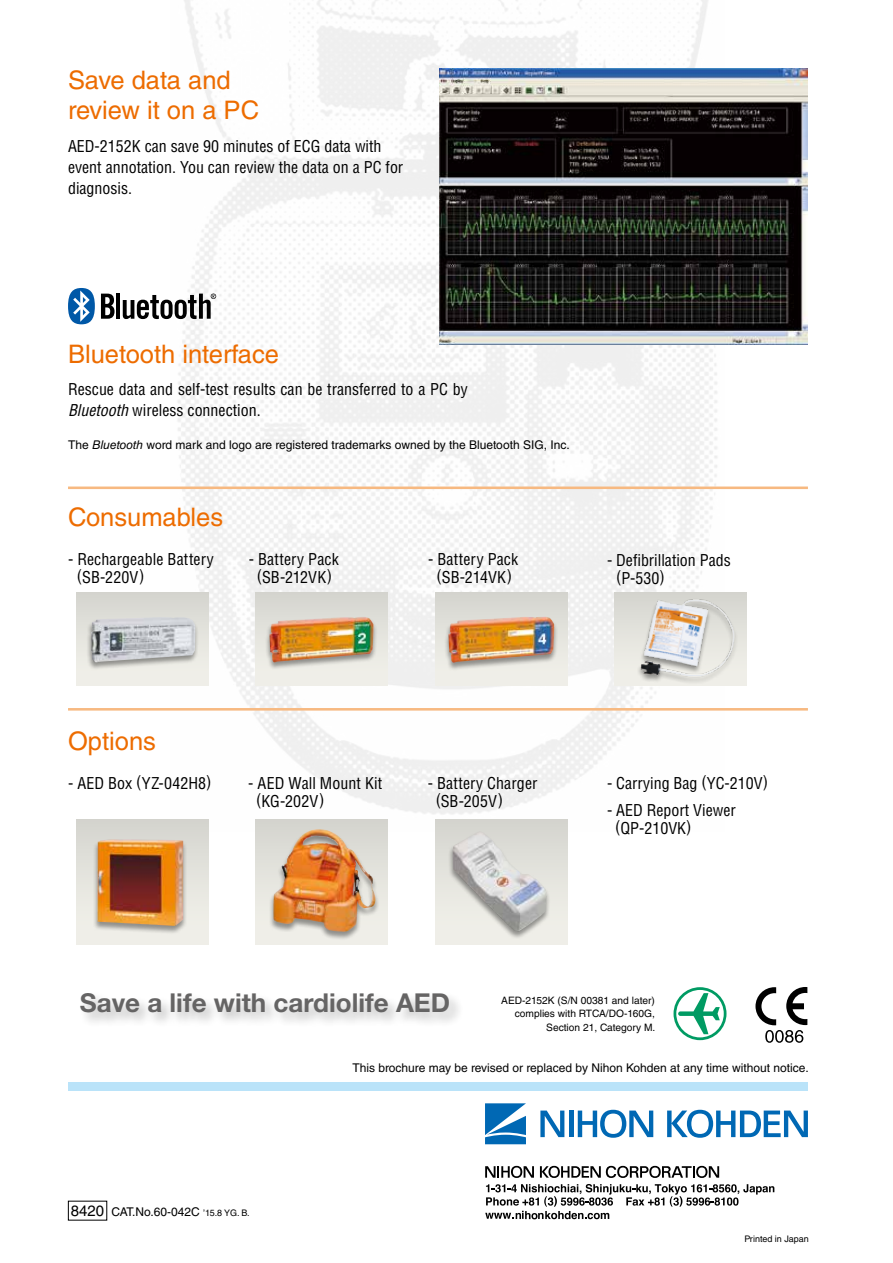
<style>
.page{position:relative;width:893px;height:1263px;background:#fff}
.page>*{position:absolute;margin:0;border:0;box-sizing:border-box;transform-origin:0 0}
.t1{font:700 26.1px "Helvetica Neue LT Std";color:#656464}
.t2{font:25.5px/29.7px "Helvetica LT Std";color:#ed6c00}
.t3{font:condensed 15.9px/18px "Helvetica LT Std";color:#000}
.t4{font:12px "Helvetica LT Std";color:#000}
.t5{font:10.2px/13.5px "Helvetica LT Std";color:#000;text-align:right}
.t6{font:9px "Helvetica LT Std";color:#000}
.s1{font-style:italic}
.s2{font-size:15px}
.s3{font-size:9px}
</style>
<div class="page">
<img style="left:170px;top:0;width:555px;height:832px">
<div style="left:68px;top:1082px;width:740px;height:9px;background:#bae3f9"></div>
<svg style="left:755px;top:987px;width:52px;height:56px"></svg>
<svg style="left:485px;top:1103px;width:41px;height:41px"></svg>
<svg style="left:540px;top:1110px;width:24px;height:27px"></svg>
<hr style="left:569px;top:1110px;width:4px;height:27px;background:#0068b4">
<svg style="left:578px;top:1110px;width:75px;height:28px"></svg>
<svg style="left:667px;top:1110px;width:141px;height:28px"></svg>
<svg style="left:485px;top:1166px;width:49px;height:12px"></svg>
<svg style="left:540px;top:1166px;width:179px;height:12px"></svg>
<svg style="left:485px;top:1184px;width:289px;height:35px"></svg>
<svg style="left:101px;top:294px;width:14px;height:25px"></svg>
<hr style="left:116px;top:294px;width:4px;height:25px;background:#000">
<svg style="left:68px;top:288px;width:27px;height:36px"></svg>
<svg style="left:123px;top:294px;width:93px;height:25px"></svg>
<img style="left:440px;top:68px;width:368px;height:276px">
<hr style="left:68px;top:486px;width:740px;height:3px;background:#f7b981">
<hr style="left:68px;top:708px;width:740px;height:3px;background:#f7b981">
<div style="left:77px;top:820px;width:131px;height:124px;background:linear-gradient(to bottom,#d6d6d0,#f3f2ec)"></div>
<div style="left:93px;top:839px;width:95px;height:96px;background:#000;opacity:.4"></div>
<img style="left:97px;top:839px;width:86px;height:87px">
<div style="left:77px;top:592px;width:131px;height:94px;background:linear-gradient(to right,#e2e1db,#e1e1db)"></div>
<div style="left:86px;top:617px;width:114px;height:54px;background:#000;opacity:.4"></div>
<img style="left:91px;top:617px;width:104px;height:45px">
<div style="left:256px;top:820px;width:131px;height:124px;background:linear-gradient(to bottom,#d6d6d0,#f3f2ec)"></div>
<div style="left:268px;top:829px;width:112px;height:112px;background:#000;opacity:.4"></div>
<img style="left:282px;top:829px;width:36px;height:52px">
<div style="left:256px;top:592px;width:131px;height:94px;background:linear-gradient(to right,#e1e1db,#e2e1db)"></div>
<div style="left:264px;top:616px;width:114px;height:55px;background:#000;opacity:.4"></div>
<img style="left:269px;top:617px;width:105px;height:45px">
<div style="left:435px;top:820px;width:132px;height:124px;background:linear-gradient(to bottom,#d6d6d0,#f3f2ec)"></div>
<div style="left:448px;top:831px;width:103px;height:109px;background:#000;opacity:.4"></div>
<img style="left:453px;top:831px;width:94px;height:100px">
<div style="left:435px;top:592px;width:132px;height:94px;background:linear-gradient(to right,#e2e1db,#e2e1db)"></div>
<div style="left:444px;top:616px;width:114px;height:55px;background:#000;opacity:.4"></div>
<img style="left:448px;top:616px;width:106px;height:47px">
<img style="left:615px;top:592px;width:131px;height:94px">
<div style="left:78px;top:991px;width:386px;height:37px;background:#000;opacity:.25"></div>
<svg style="left:671px;top:984px;width:58px;height:59px"></svg>
<div style="left:670px;top:984px;width:59px;height:59px;border:1px solid #fff;border-radius:50%"></div>
<svg style="left:673px;top:987px;width:53px;height:53px"></svg>
<h2 class="t2" style="left:68px;top:66px;width:193px">Save data and review it on a PC</h2>
<p class="t3" style="left:68px;top:135px;width:337px;line-height:21.3px">AED-2152K can save 90 minutes of ECG data with event annotation. You can review the data on a PC for diagnosis.</p>
<h2 class="t2" style="left:68px;top:339px;width:212px">Bluetooth interface</h2>
<p class="t3" style="left:68px;top:379px;width:401px;line-height:21.3px">Rescue data and self-test results can be transferred to a PC by<br><span class="s1">Bluetooth</span> wireless connection.</p>
<p class="t4" style="left:68px;top:438px;width:503px">The <span class="s1">Bluetooth</span> word mark and logo are registered trademarks owned by the Bluetooth SIG, Inc.</p>
<h2 class="t2" style="left:68px;top:502px;width:157px">Consumables</h2>
<p class="t3" style="left:77px;top:550px;width:138px;text-indent:-9px">- Rechargeable Battery (SB-220V)</p>
<p class="t3" style="left:249px;top:550px;width:92px;text-align:center">- Battery Pack (SB-212VK)</p>
<p class="t3" style="left:428px;top:550px;width:92px;text-align:center">- Battery Pack (SB-214VK)</p>
<p class="t3" style="left:616px;top:551px;width:116px;text-indent:-9px">- Defibrillation Pads (P-530)</p>
<h2 class="t2" style="left:68px;top:727px;width:89px">Options</h2>
<p class="t3" style="left:68px;top:774px;width:145px">- AED Box (YZ-042H8)</p>
<p class="t3" style="left:256px;top:774px;width:128px;text-indent:-8px">- AED Wall Mount Kit (KG-202V)</p>
<p class="t3" style="left:436px;top:774px;width:103px;text-indent:-8px">- Battery Charger (SB-205V)</p>
<p class="t3" style="left:607px;top:774px;width:162px">- Carrying Bag (YC-210V)</p>
<p class="t3" style="left:615px;top:801px;width:122px;text-indent:-8px">- AED Report Viewer (QP-210VK)</p>
<h1 class="t1" style="left:80px;top:987px;width:372px">Save a life with cardiolife AED</h1>
<p class="t5" style="left:501px;top:993px;width:156px">AED-2152K (S/N 00381 and later) complies with RTCA/DO-160G,<br>Section 21, Category M.</p>
<p class="t4" style="left:71px;top:1205px;width:180px"><span class="s2">8420</span> CAT.No.60-042C <span class="s3">’15.8 YG. B.</span></p>
<p class="t4" style="left:352px;top:1061px;width:458px">This brochure may be revised or replaced by Nihon Kohden at any time without notice.</p>
<p class="t6" style="left:744px;top:1233px;width:66px">Printed in Japan</p>
</div>
